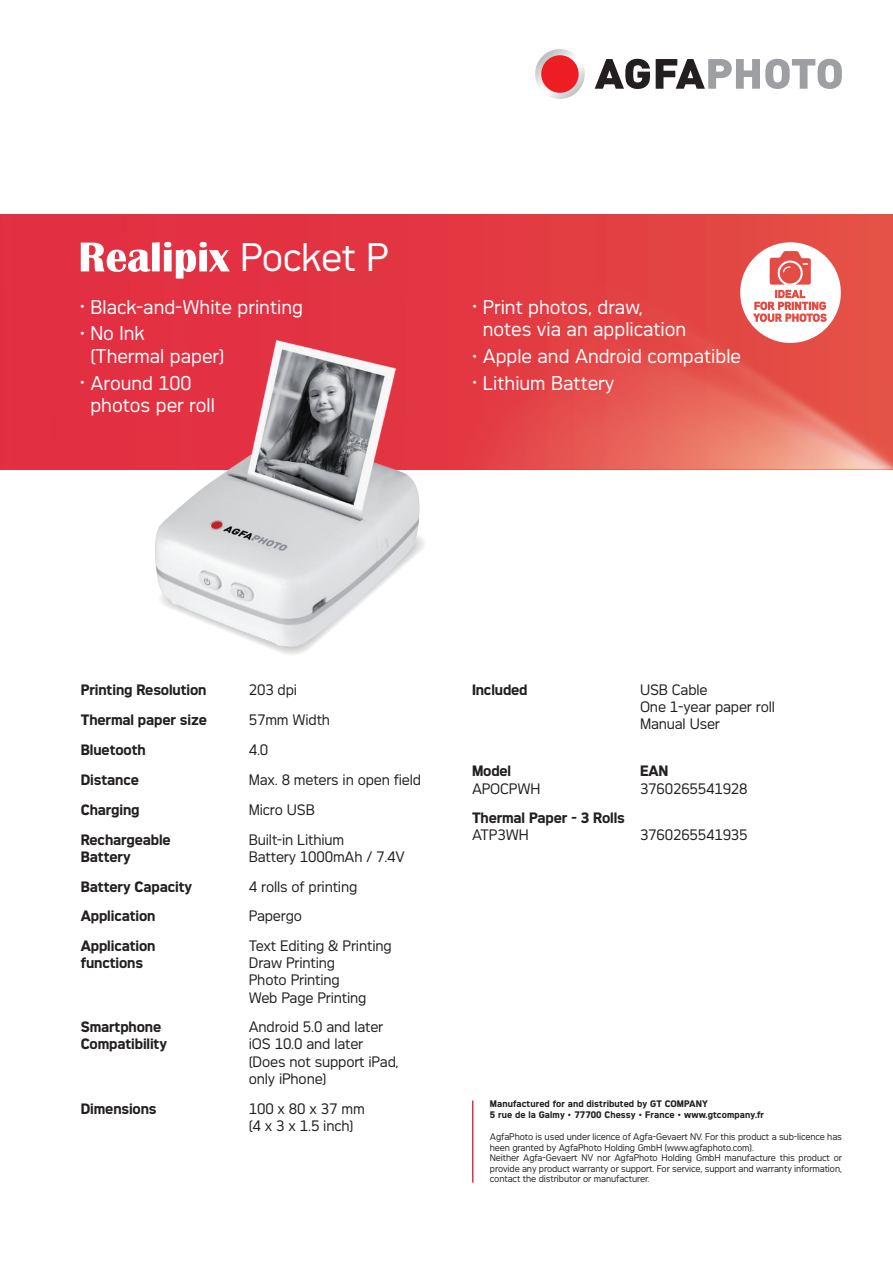
<style>
.page{position:relative;width:893px;height:1263px;background:#fff}
.page>*{position:absolute;margin:0;border:0;box-sizing:border-box;transform-origin:0 0}
.t1{font:37.35px "Agfa Photo Thalis";letter-spacing:-.01em;color:#fff}
.t2{font:18.75px/22.5px "Agfa Photo Thalis";color:#fff}
.t3{font:14.25px/17.1px "Agfa Photo Thalis";letter-spacing:-.01em;color:#231f20}
.t4{font:700 14.25px "Agfa Photo Thalis";letter-spacing:-.01em;color:#231f20}
.t5{font:9px/10.5px "Agfa Photo Thalis";letter-spacing:-.01em;color:#231f20}
.t6{font:700 9px/10.8px "Agfa Photo Thalis";letter-spacing:.01em;color:#231f20}
.s1{font-weight:400}
</style>
<div class="page">
<div style="left:0;top:215px;width:893px;height:254px;background:#e23142"></div>
<img style="left:420px;top:222px;width:473px;height:247px">
<svg style="left:595px;top:59px;width:55px;height:30px"></svg>
<svg style="left:656px;top:59px;width:186px;height:30px"></svg>
<svg style="left:535px;top:49px;width:50px;height:50px"></svg>
<div style="left:541px;top:55px;width:38px;height:38px;background:#ee1d23;border-radius:50%"></div>
<hr style="left:472px;top:1100px;width:1px;height:82px;background:#e33046">
<svg style="left:81px;top:242px;width:149px;height:37px"></svg>
<svg style="left:740px;top:242px;width:101px;height:101px"></svg>
<img style="left:133px;top:324px;width:305px;height:331px">
<h1 class="t1" style="left:240px;top:235px;width:150px">Pocket P</h1>
<h2 class="t2" style="left:80px;top:295px;width:225px"><sup>•</sup> Black-and-White printing</h2>
<h2 class="t2" style="left:90px;top:322px;width:135px;text-indent:-11px"><sup>•</sup> No Ink<br>(Thermal paper)</h2>
<h2 class="t2" style="left:90px;top:371px;width:126px;text-indent:-11px"><sup>•</sup> Around 100 photos per roll</h2>
<h2 class="t2" style="left:483px;top:295px;width:205px;text-indent:-11px"><sup>•</sup> Print photos, draw, notes via an application</h2>
<h2 class="t2" style="left:472px;top:344px;width:270px"><sup>•</sup> Apple and Android compatible</h2>
<h2 class="t2" style="left:472px;top:371px;width:144px"><sup>•</sup> Lithium Battery</h2>
<p class="t4" style="left:81px;top:681px;width:127px">Printing Resolution</p>
<p class="t3" style="left:249px;top:681px;width:50px">203 dpi</p>
<p class="t4" style="left:81px;top:711px;width:128px">Thermal paper size</p>
<p class="t3" style="left:249px;top:711px;width:83px">57mm Width</p>
<p class="t4" style="left:81px;top:741px;width:67px">Bluetooth</p>
<p class="t3" style="left:249px;top:741px;width:21px">4.0</p>
<p class="t4" style="left:81px;top:771px;width:60px">Distance</p>
<p class="t3" style="left:249px;top:771px;width:174px">Max. 8 meters in open field</p>
<p class="t4" style="left:81px;top:801px;width:60px">Charging</p>
<p class="t3" style="left:249px;top:801px;width:68px">Micro USB</p>
<p class="t4" style="left:81px;top:831px;width:92px">Rechargeable</p>
<p class="t3" style="left:249px;top:830px;width:97px">Built-in Lithium</p>
<p class="t4" style="left:81px;top:848px;width:51px">Battery</p>
<p class="t3" style="left:249px;top:848px;width:158px">Battery 1000mAh / 7.4V</p>
<p class="t4" style="left:81px;top:878px;width:113px">Battery Capacity</p>
<p class="t3" style="left:249px;top:877px;width:110px">4 rolls of printing</p>
<p class="t4" style="left:81px;top:907px;width:76px">Application</p>
<p class="t3" style="left:249px;top:907px;width:55px">Papergo</p>
<p class="t4" style="left:81px;top:937px;width:76px">Application</p>
<p class="t3" style="left:249px;top:937px;width:144px">Text Editing &amp; Printing</p>
<p class="t4" style="left:81px;top:954px;width:64px">functions</p>
<p class="t3" style="left:249px;top:954px;width:119px">Draw Printing<br>Photo Printing<br>Web Page Printing</p>
<p class="t4" style="left:81px;top:1018px;width:82px">Smartphone</p>
<p class="t3" style="left:249px;top:1018px;width:136px">Android 5.0 and later</p>
<p class="t4" style="left:81px;top:1036px;width:88px">Compatibility</p>
<p class="t3" style="left:249px;top:1035px;width:151px">iOS 10.0 and later (Does not support iPad, only iPhone)</p>
<p class="t4" style="left:81px;top:1100px;width:77px">Dimensions</p>
<p class="t3" style="left:249px;top:1099px;width:117px">100 x 80 x 37 mm (4 x 3 x 1.5 inch)</p>
<p class="t4" style="left:472px;top:681px;width:57px">Included</p>
<p class="t3" style="left:640px;top:681px;width:136px">USB Cable<br>One 1-year paper roll<br>Manual User</p>
<p class="t4" style="left:472px;top:763px;width:41px">Model</p>
<p class="t4" style="left:640px;top:763px;width:30px">EAN</p>
<p class="t3" style="left:472px;top:779px;width:70px">APOCPWH</p>
<p class="t3" style="left:640px;top:779px;width:109px">3760265541928</p>
<p class="t4" style="left:472px;top:809px;width:154px">Thermal Paper - 3 Rolls</p>
<p class="t3" style="left:472px;top:826px;width:58px">ATP3WH</p>
<p class="t3" style="left:640px;top:826px;width:109px">3760265541935</p>
<p class="t6" style="left:490px;top:1098px;width:276px">Manufactured for and distributed by GT COMPANY<br>5 rue de la Galmy <span class="s1">•</span> 77700 Chessy <span class="s1">•</span> France <span class="s1">•</span> www.gtcompany.fr</p>
<p class="t5" style="left:490px;top:1132px;width:354px">AgfaPhoto is used under licence of Agfa-Gevaert NV. For this product a sub-licence has heen granted by AgfaPhoto Holding GmbH (www.agfaphoto.com).<br>Neither Agfa-Gevaert NV nor AgfaPhoto Holding GmbH manufacture this product or provide any product warranty or support. For service, support and warranty information, contact the distributor or manufacturer.</p>
</div>
